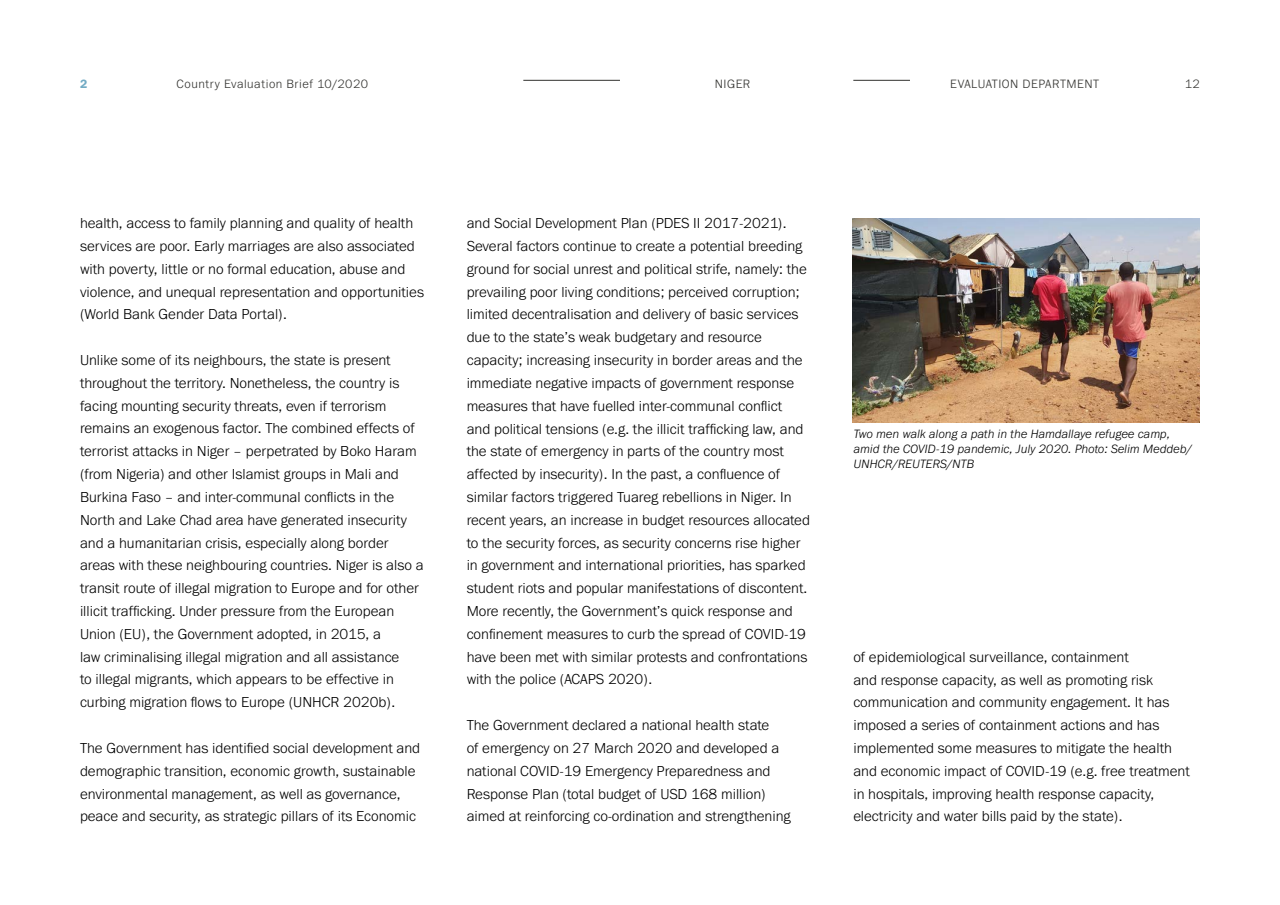
<style>
.page{position:relative;width:1280px;height:905px;background:#fff}
.page>*{position:absolute;margin:0;border:0;box-sizing:border-box;transform-origin:0 0}
.t1{font:300 15px/22.9px "Franklin Gothic URW";color:#000}
.t2{font:italic 300 12.5px/15px "Franklin Gothic URW";letter-spacing:.01em;color:#000}
.t3{font:300 12.5px "Franklin Gothic URW";letter-spacing:.04em;color:#32322f}
.t4{font:12.5px "Franklin Gothic URW Dem";color:#72abc4}
</style>
<div class="page">
<img style="left:852px;top:219px;width:348px;height:203px">
<hr style="left:853px;top:80px;width:57px;height:1px;background:#32322f">
<hr style="left:523px;top:80px;width:97px;height:1px;background:#32322f">
<p class="t4" style="left:80px;top:76px;width:9px">2</p>
<p class="t3" style="left:177px;top:76px;width:193px">Country Evaluation Brief 10/2020</p>
<p class="t3" style="left:715px;top:76px;width:37px">NIGER</p>
<p class="t3" style="left:950px;top:76px;width:151px">EVALUATION DEPARTMENT</p>
<p class="t3" style="left:1185px;top:76px;width:17px">12</p>
<p class="t1" style="left:80px;top:211px;width:346px">health, access to family planning and quality of health services are poor. Early marriages are also associated with poverty, little or no formal education, abuse and violence, and unequal representation and opportunities (World Bank Gender Data Portal).</p>
<p class="t1" style="left:80px;top:348px;width:345px">Unlike some of its neighbours, the state is present throughout the territory. Nonetheless, the country is facing mounting security threats, even if terrorism remains an exogenous factor. The combined effects of terrorist attacks in Niger – perpetrated by Boko Haram (from Nigeria) and other Islamist groups in Mali and Burkina Faso – and inter-communal conflicts in the North and Lake Chad area have generated insecurity and a humanitarian crisis, especially along border areas with these neighbouring countries. Niger is also a transit route of illegal migration to Europe and for other illicit trafficking. Under pressure from the European Union (EU), the Government adopted, in 2015, a<br>law criminalising illegal migration and all assistance<br>to illegal migrants, which appears to be effective in curbing migration flows to Europe (UNHCR 2020b).</p>
<p class="t1" style="left:80px;top:736px;width:342px">The Government has identified social development and demographic transition, economic growth, sustainable environmental management, as well as governance, peace and security, as strategic pillars of its Economic</p>
<p class="t1" style="left:467px;top:211px;width:345px">and Social Development Plan (PDES II 2017-2021).<br>Several factors continue to create a potential breeding ground for social unrest and political strife, namely: the prevailing poor living conditions; perceived corruption; limited decentralisation and delivery of basic services due to the state’s weak budgetary and resource capacity; increasing insecurity in border areas and the immediate negative impacts of government response measures that have fuelled inter-communal conflict<br>and political tensions (e.g. the illicit trafficking law, and the state of emergency in parts of the country most affected by insecurity). In the past, a confluence of similar factors triggered Tuareg rebellions in Niger. In recent years, an increase in budget resources allocated to the security forces, as security concerns rise higher in government and international priorities, has sparked student riots and popular manifestations of discontent.<br>More recently, the Government’s quick response and confinement measures to curb the spread of COVID-19 have been met with similar protests and confrontations with the police (ACAPS 2020).</p>
<p class="t1" style="left:467px;top:713px;width:326px">The Government declared a national health state<br>of emergency on 27 March 2020 and developed a national COVID-19 Emergency Preparedness and Response Plan (total budget of USD 168 million) aimed at reinforcing co-ordination and strengthening</p>
<p class="t2" style="left:854px;top:426px;width:340px">Two men walk along a path in the Hamdallaye refugee camp, amid the COVID-19 pandemic, July 2020. Photo: Selim Meddeb/<br>UNHCR/REUTERS/NTB</p>
<p class="t1" style="left:853px;top:645px;width:338px">of epidemiological surveillance, containment<br>and response capacity, as well as promoting risk communication and community engagement. It has imposed a series of containment actions and has implemented some measures to mitigate the health and economic impact of COVID-19 (e.g. free treatment in hospitals, improving health response capacity, electricity and water bills paid by the state).</p>
</div>
